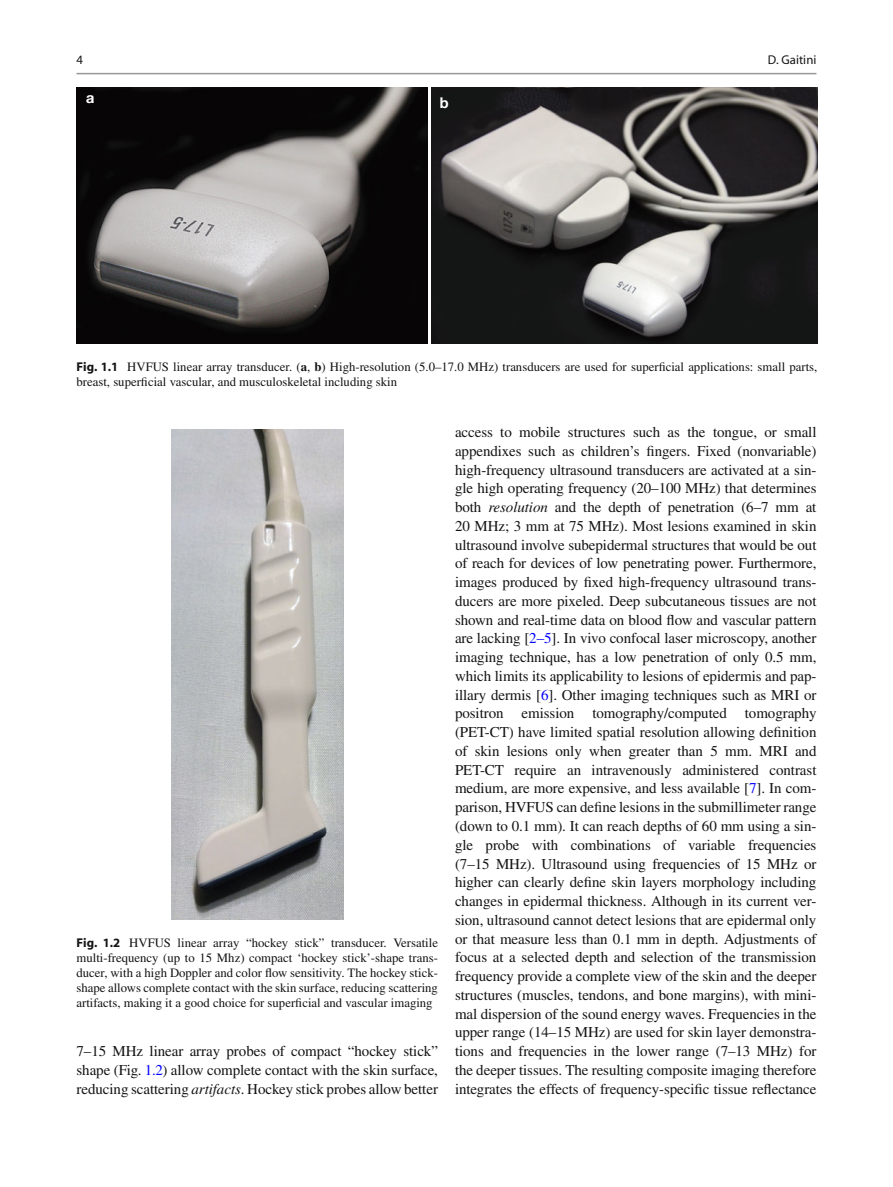
<style>
.page{position:relative;width:893px;height:1187px;background:#fff}
.page>*{position:absolute;margin:0;border:0;box-sizing:border-box;transform-origin:0 0}
.t1{font:15px/18.8px "Times";letter-spacing:-.005em;color:#131413;text-align:justify}
.t2{font:700 15px "Helvetica";color:#fff}
.t3{font:12.75px/15px "Times";color:#131413}
.t4{font:12.75px "Myriad";letter-spacing:.005em;color:#131413}
.s1{font-family:"Myriad";font-weight:700}
.s2{font-weight:700}
.s3{color:#00f}
.s4{font-style:italic}
</style>
<div class="page">
<hr style="left:77px;top:73px;width:739px;height:1px;background:#989898">
<img style="left:77px;top:88px;width:350px;height:255px">
<img style="left:431px;top:88px;width:386px;height:255px">
<img style="left:171px;top:429px;width:172px;height:490px">
<p class="t4" style="left:77px;top:55px;width:8px">4</p>
<p class="t4" style="left:768px;top:55px;width:50px">D. Gaitini</p>
<p class="t2" style="left:86px;top:89px;width:10px">a</p>
<p class="t2" style="left:440px;top:94px;width:10px">b</p>
<p class="t3" style="left:77px;top:360px;width:742px"><span class="s1">Fig. 1.1</span> HVFUS linear array transducer. ( <span class="s2">a</span> , <span class="s2">b</span> ) High-resolution (5.0–17.0 MHz) transducers are used for super fi cial applications: small parts, breast, super fi cial vascular, and musculoskeletal including skin</p>
<p class="t3" style="left:77px;top:936px;width:363px;text-align:justify"><span class="s1">Fig. 1.2</span> HVFUS linear array “hockey stick” transducer. Versatile multi-frequency (up to 15 Mhz) compact ‘hockey stick’-shape trans&shy;ducer, with a high Doppler and color fl ow sensitivity. The hockey stick&shy;shape allows complete contact with the skin surface, reducing scattering artifacts, making it a good choice for super fi cial and vascular imaging</p>
<p class="t1" style="left:77px;top:1043px;width:363px">7–15 MHz linear array probes of compact “hockey stick” shape (Fig. <span class="s3">1.2</span> ) allow complete contact with the skin surface, reducing scattering <span class="s4">artifacts</span> . Hockey stick probes allow better</p>
<p class="t1" style="left:455px;top:424px;width:363px">access to mobile structures such as the tongue, or small appendixes such as children’s fi ngers. Fixed (nonvariable) high-frequency ultrasound transducers are activated at a sin&shy;gle high operating frequency (20–100 MHz) that determines both <span class="s4">resolution</span> and the depth of penetration (6–7 mm at 20 MHz; 3 mm at 75 MHz). Most lesions examined in skin ultrasound involve subepidermal structures that would be out of reach for devices of low penetrating power. Furthermore, images produced by fi xed high-frequency ultrasound trans&shy;ducers are more pixeled. Deep subcutaneous tissues are not shown and real-time data on blood fl ow and vascular pattern are lacking [ <span class="s3">2–5</span> ] . In vivo confocal laser microscopy, another imaging technique, has a low penetration of only 0.5 mm, which limits its applicability to lesions of epidermis and pap&shy;illary dermis [ <span class="s3">6</span> ] . Other imaging techniques such as MRI or positron emission tomography/computed tomography (PET-CT) have limited spatial resolution allowing de fi nition of skin lesions only when greater than 5 mm. MRI and PET-CT require an intravenously administered contrast medium, are more expensive, and less available [ <span class="s3">7</span> ] . In com&shy;parison, HVFUS can de fi ne lesions in the submillimeter range (down to 0.1 mm). It can reach depths of 60 mm using a sin&shy;gle probe with combinations of variable frequencies (7–15 MHz). Ultrasound using frequencies of 15 MHz or higher can clearly de fi ne skin layers morphology including changes in epidermal thickness. Although in its current ver&shy;sion, ultrasound cannot detect lesions that are epidermal only or that measure less than 0.1 mm in depth. Adjustments of focus at a selected depth and selection of the transmission frequency provide a complete view of the skin and the deeper structures (muscles, tendons, and bone margins), with mini&shy;mal dispersion of the sound energy waves. Frequencies in the upper range (14–15 MHz) are used for skin layer demonstra&shy;tions and frequencies in the lower range (7–13 MHz) for the deeper tissues. The resulting composite imaging therefore integrates the effects of frequency-speci fi c tissue re fl ectance</p>
</div>
